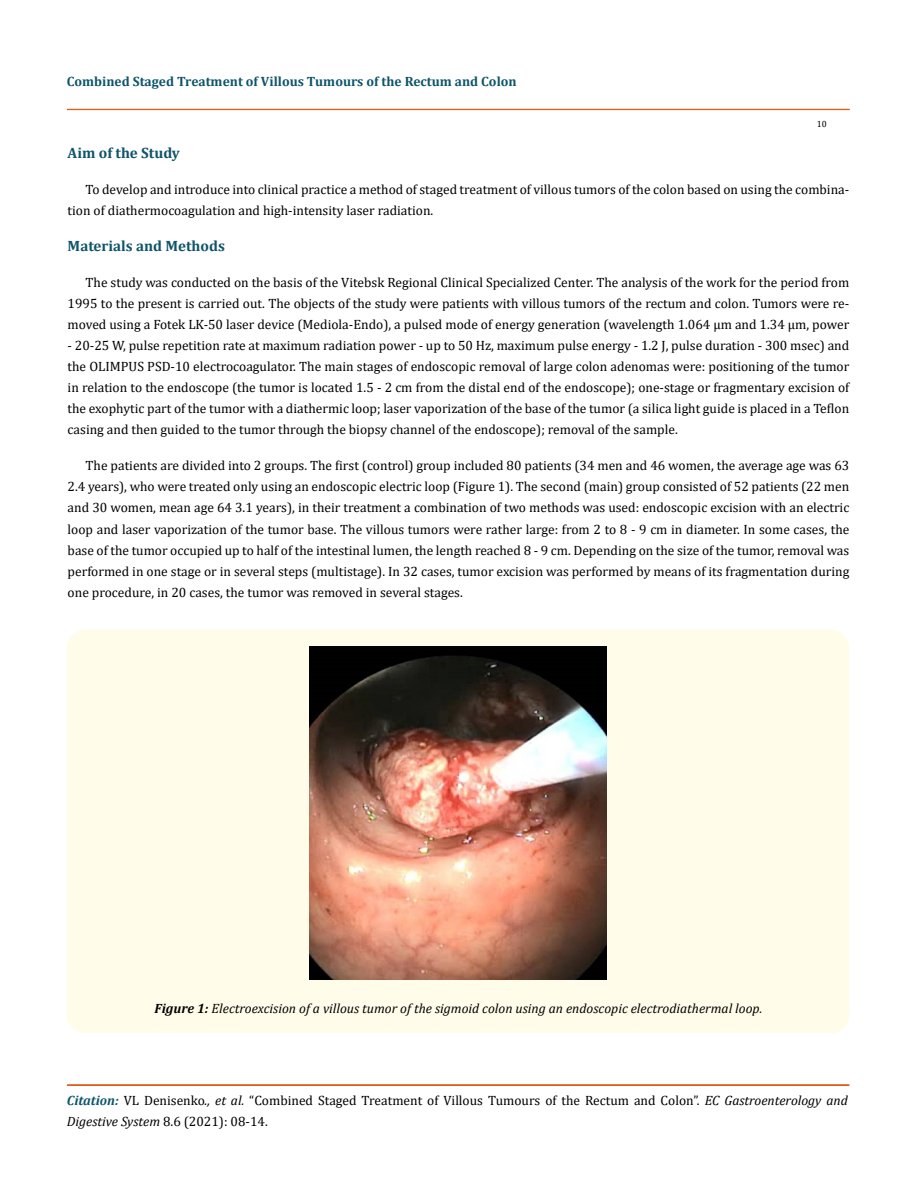
<style>
.page{position:relative;width:917px;height:1190px;background:#fff}
.page>*{position:absolute;margin:0;border:0;box-sizing:border-box;transform-origin:0 0}
.t1{font:700 15px "Cambria";color:#0e546a}
.t2{font:13.5px/21px "Cambria";color:#000;text-align:justify}
.t3{font:italic 13.5px "Cambria";color:#000}
.t4{font:700 13.5px "Cambria";color:#0e546a}
.t5{font:9px "Cambria";color:#000}
.s1{font-weight:700}
.s2{font-weight:700;font-style:italic;color:#0e546a}
.s3{font-style:italic}
</style>
<div class="page">
<div style="left:67px;top:109px;width:782px;height:1px;border:1px solid #e05d1a"></div>
<hr style="left:67px;top:1085px;width:782px;height:1px;background:#e05d1a">
<div style="left:67px;top:1084px;width:782px;height:1px;border:1px solid #e05d1a"></div>
<div style="left:67px;top:630px;width:782px;height:403px;background:#fffde9;border-radius:18px"></div>
<img style="left:310px;top:646px;width:296px;height:333px">
<p class="t4" style="left:67px;top:72px;width:451px">Combined Staged Treatment of Villous Tumours of the Rectum and Colon</p>
<p class="t5" style="left:816px;top:118px;width:11px">10</p>
<p class="t1" style="left:68px;top:143px;width:114px">Aim of the Study</p>
<p class="t2" style="left:68px;top:179px;width:783px;text-indent:18px">To develop and introduce into clinical practice a method of staged treatment of villous tumors of the colon based on using the combina&shy;tion of diathermocoagulation and high-intensity laser radiation.</p>
<p class="t1" style="left:68px;top:236px;width:159px">Materials and Methods</p>
<p class="t2" style="left:68px;top:272px;width:783px;text-indent:18px">The study was conducted on the basis of the Vitebsk Regional Clinical Specialized Center. The analysis of the work for the period from 1995 to the present is carried out. The objects of the study were patients with villous tumors of the rectum and colon. Tumors were re&shy;moved using a Fotek LK-50 laser device (Mediola-Endo), a pulsed mode of energy generation (wavelength 1.064 μm and 1.34 μm, power</p>
<p class="t2" style="left:68px;top:335px;width:783px">- 20-25 W, pulse repetition rate at maximum radiation power - up to 50 Hz, maximum pulse energy - 1.2 J, pulse duration - 300 msec) and the OLIMPUS PSD-10 electrocoagulator. The main stages of endoscopic removal of large colon adenomas were: positioning of the tumor in relation to the endoscope (the tumor is located 1.5 - 2 cm from the distal end of the endoscope); one-stage or fragmentary excision of the exophytic part of the tumor with a diathermic loop; laser vaporization of the base of the tumor (a silica light guide is placed in a Teflon casing and then guided to the tumor through the biopsy channel of the endoscope); removal of the sample.</p>
<p class="t2" style="left:68px;top:455px;width:783px;text-indent:18px">The patients are divided into 2 groups. The first (control) group included 80 patients (34 men and 46 women, the average age was 63<br>2.4 years), who were treated only using an endoscopic electric loop (Figure 1). The second (main) group consisted of 52 patients (22 men and 30 women, mean age 64 3.1 years), in their treatment a combination of two methods was used: endoscopic excision with an electric loop and laser vaporization of the tumor base. The villous tumors were rather large: from 2 to 8 - 9 cm in diameter. In some cases, the base of the tumor occupied up to half of the intestinal lumen, the length reached 8 - 9 cm. Depending on the size of the tumor, removal was performed in one stage or in several steps (multistage). In 32 cases, tumor excision was performed by means of its fragmentation during one procedure, in 20 cases, the tumor was removed in several stages.</p>
<p class="t3" style="left:155px;top:999px;width:609px"><span class="s1">Figure 1:</span> Electroexcision of a villous tumor of the sigmoid colon using an endoscopic electrodiathermal loop.</p>
<p class="t2" style="left:67px;top:1090px;width:782px"><span class="s2">Citation:</span> VL Denisenko<span class="s3">., et al.</span> “Combined Staged Treatment of Villous Tumours of the Rectum and Colon”. <span class="s3">EC Gastroenterology and<br>Digestive System</span> 8.6 (2021): 08-14.</p>
</div>
